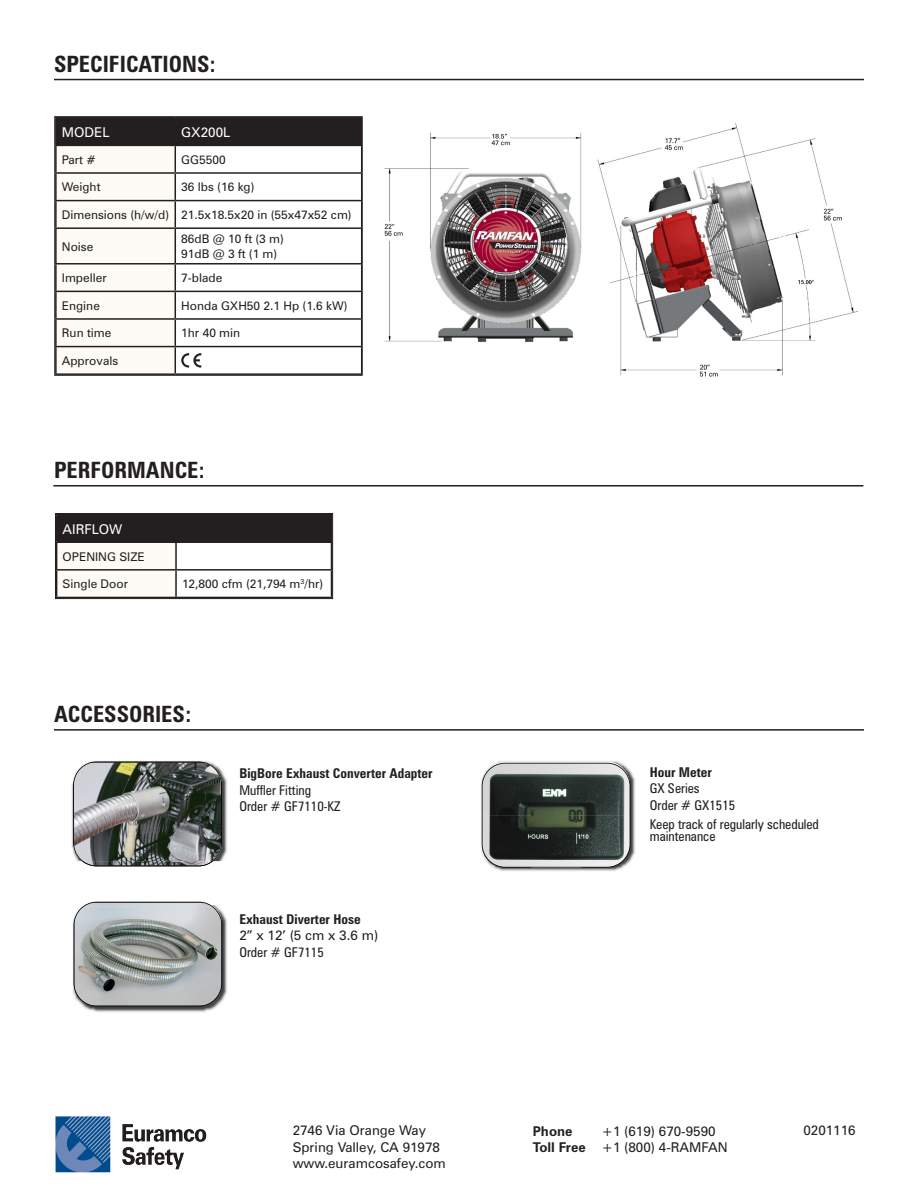
<style>
.page{position:relative;width:918px;height:1188px;background:#fff}
.page>*{position:absolute;margin:0;border:0;box-sizing:border-box;transform-origin:0 0}
.t1{font:700 condensed 22.5px "Zurich BT";color:#231f20}
.t2{font:13.5px "Zurich BT";color:#231f20}
.t3{font:condensed 13.5px/12px "Zurich BT";color:#231f20}
.t4{font:700 condensed 13.5px "Zurich BT";color:#231f20}
.t5{font:13.5px "Zurich BT";color:#fff}
.t6{font:700 13.5px "Zurich BT";color:#231f20}
.t7{font:12px "Zurich BT";color:#231f20}
.s1{font-weight:700}
</style>
<div class="page">
<hr style="left:54px;top:79px;width:810px;height:1px;background:#231f20">
<hr style="left:53px;top:485px;width:810px;height:2px;background:#231f20">
<hr style="left:54px;top:729px;width:810px;height:2px;background:#231f20">
<img style="left:481px;top:761px;width:139px;height:91px">
<svg style="left:482px;top:763px;width:153px;height:108px;background:#5c625e"></svg>
<img style="left:71px;top:771px;width:156px;height:90px">
<svg style="left:73px;top:761px;width:149px;height:101px;background:#707370"></svg>
<img style="left:73px;top:901px;width:154px;height:111px">
<img style="left:82px;top:861px;width:131px;height:5px">
<svg style="left:74px;top:902px;width:148px;height:105px;background:#a3a7a6"></svg>
<img style="left:55px;top:1116px;width:151px;height:57px">
<svg style="left:56px;top:118px;width:304px;height:256px"></svg>
<div style="left:54px;top:116px;width:308px;height:260px;border:1px solid #231f20"></div>
<div style="left:57px;top:515px;width:275px;height:27px;background:#231f20"></div>
<hr style="left:176px;top:541px;width:156px;height:2px;background:#231f20">
<hr style="left:175px;top:543px;width:2px;height:26px;background:#231f20">
<svg style="left:57px;top:542px;width:119px;height:55px"></svg>
<hr style="left:176px;top:569px;width:156px;height:2px;background:#231f20">
<hr style="left:175px;top:571px;width:2px;height:26px;background:#231f20">
<div style="left:55px;top:513px;width:278px;height:86px;border:1px solid #231f20"></div>
<img style="left:384px;top:122px;width:475px;height:255px">
<p class="t1" style="left:54px;top:50px;width:163px">SPECIFICATIONS:</p>
<p class="t5" style="left:62px;top:124px;width:49px">MODEL</p>
<p class="t5" style="left:181px;top:124px;width:51px">GX200L</p>
<p class="t7" style="left:62px;top:152px;width:35px">Part #</p>
<p class="t7" style="left:181px;top:152px;width:46px">GG5500</p>
<p class="t7" style="left:62px;top:180px;width:40px">Weight</p>
<p class="t7" style="left:181px;top:180px;width:75px">36 lbs (16 kg)</p>
<p class="t7" style="left:62px;top:207px;width:109px">Dimensions (h/w/d)</p>
<p class="t7" style="left:181px;top:207px;width:172px">21.5x18.5x20 in (55x47x52 cm)</p>
<p class="t7" style="left:62px;top:239px;width:33px">Noise</p>
<p class="t7" style="left:181px;top:232px;width:104px">86dB @ 10 ft (3 m)</p>
<p class="t7" style="left:181px;top:246px;width:98px">91dB @ 3 ft (1 m)</p>
<p class="t7" style="left:62px;top:271px;width:46px">Impeller</p>
<p class="t7" style="left:181px;top:271px;width:43px">7-blade</p>
<p class="t7" style="left:62px;top:298px;width:40px">Engine</p>
<p class="t7" style="left:181px;top:298px;width:168px">Honda GXH50 2.1 Hp (1.6 kW)</p>
<p class="t7" style="left:62px;top:326px;width:51px">Run time</p>
<p class="t7" style="left:181px;top:326px;width:61px">1hr 40 min</p>
<p class="t7" style="left:62px;top:353px;width:58px">Approvals</p>
<p class="t1" style="left:54px;top:456px;width:152px">PERFORMANCE:</p>
<p class="t5" style="left:63px;top:521px;width:61px">AIRFLOW</p>
<p class="t7" style="left:63px;top:549px;width:84px">OPENING SIZE</p>
<p class="t7" style="left:63px;top:577px;width:67px">Single Door</p>
<p class="t7" style="left:182px;top:577px;width:143px">12,800 cfm (21,794 m<sup>3</sup>/hr)</p>
<p class="t1" style="left:54px;top:700px;width:139px">ACCESSORIES:</p>
<p class="t4" style="left:239px;top:765px;width:195px">BigBore Exhaust Converter Adapter</p>
<p class="t3" style="left:239px;top:784px;width:73px">Muffler Fitting</p>
<p class="t3" style="left:239px;top:800px;width:102px">Order # GF7110-KZ</p>
<p class="t4" style="left:239px;top:911px;width:123px">Exhaust Diverter Hose</p>
<p class="t2" style="left:239px;top:927px;width:140px">2” x 12’ (5 cm x 3.6 m)</p>
<p class="t3" style="left:239px;top:946px;width:86px">Order # GF7115</p>
<p class="t2" style="left:293px;top:1122px;width:135px">2746 Via Orange Way</p>
<p class="t2" style="left:293px;top:1139px;width:149px">Spring Valley, CA 91978</p>
<p class="t2" style="left:293px;top:1155px;width:155px">www.euramcosafey.com</p>
<p class="t4" style="left:650px;top:764px;width:64px">Hour Meter</p>
<p class="t3" style="left:650px;top:782px;width:51px">GX Series</p>
<p class="t3" style="left:650px;top:799px;width:87px">Order # GX1515</p>
<p class="t3" style="left:650px;top:818px;width:171px">Keep track of regularly scheduled maintenance</p>
<p class="t6" style="left:533px;top:1123px;width:41px">Phone</p>
<p class="t2" style="left:602px;top:1123px;width:115px">+1 (619) 670-9590</p>
<p class="t2" style="left:533px;top:1139px;width:196px"><span class="s1">Toll Free</span> +1 (800) 4-RAMFAN</p>
<p class="t2" style="left:803px;top:1122px;width:54px">0201116</p>
</div>
